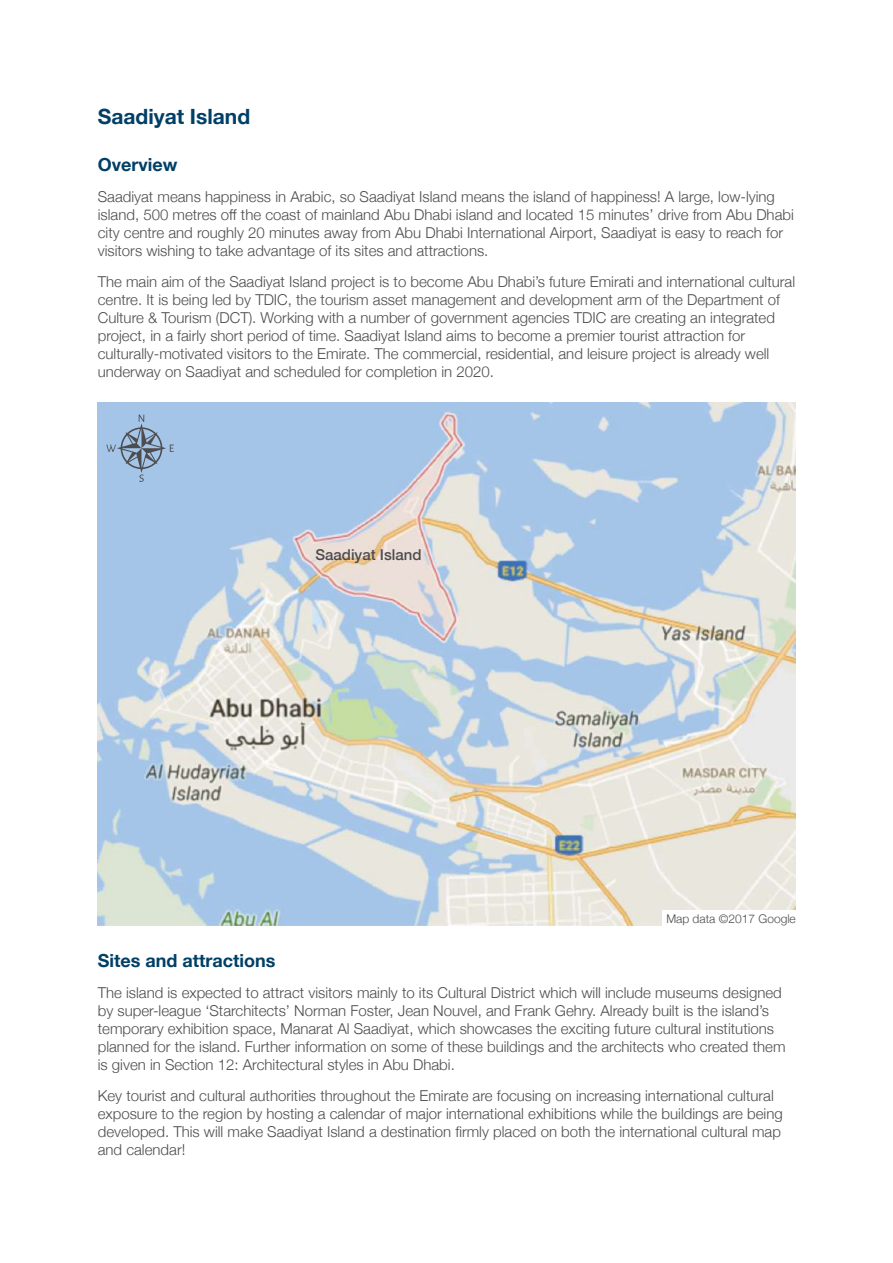
<style>
.page{position:relative;width:893px;height:1263px;background:#fff}
.page>*{position:absolute;margin:0;border:0;box-sizing:border-box;transform-origin:0 0}
.t1{font:700 21px "Helvetica Neue";color:#003f66}
.t2{font:700 18px "Helvetica Neue";color:#003f66}
.t3{font:300 15px/18px "Helvetica Neue";color:#4d4d4f}
.t4{font:500 15px "Helvetica Neue";color:#4d4d4f}
.t5{font:300 12px "Helvetica Neue";color:#4d4d4f}
</style>
<div class="page">
<img style="left:98px;top:403px;width:697px;height:522px">
<svg style="left:106px;top:415px;width:68px;height:68px;background:#95b1cf"></svg>
<div style="left:662px;top:910px;width:137px;height:15px;background:#fff"></div>
<h1 class="t1" style="left:98px;top:100px;width:154px">Saadiyat Island</h1>
<p class="t2" style="left:98px;top:151px;width:81px">Overview</p>
<p class="t3" style="left:98px;top:187px;width:697px">Saadiyat means happiness in Arabic, so Saadiyat Island means the island of happiness! A large, low-lying island, 500 metres off the coast of mainland Abu Dhabi island and located 15 minutes’ drive from Abu Dhabi city centre and roughly 20 minutes away from Abu Dhabi International Airport, Saadiyat is easy to reach for visitors wishing to take advantage of its sites and attractions.</p>
<p class="t3" style="left:98px;top:271px;width:699px">The main aim of the Saadiyat Island project is to become Abu Dhabi’s future Emirati and international cultural centre. It is being led by TDIC, the tourism asset management and development arm of the Department of Culture &amp; Tourism (DCT). Working with a number of government agencies TDIC are creating an integrated project, in a fairly short period of time. Saadiyat Island aims to become a premier tourist attraction for culturally-motivated visitors to the Emirate. The commercial, residential, and leisure project is already well underway on Saadiyat and scheduled for completion in 2020.</p>
<p class="t4" style="left:315px;top:543px;width:108px">Saadiyat Island</p>
<p class="t5" style="left:666px;top:909px;width:131px">Map data ©2017 Google</p>
<p class="t2" style="left:98px;top:946px;width:179px">Sites and attractions</p>
<p class="t3" style="left:98px;top:982px;width:689px">The island is expected to attract visitors mainly to its Cultural District which will include museums designed by super-league ‘Starchitects’ Norman Foster, Jean Nouvel, and Frank Gehry. Already built is the island’s temporary exhibition space, Manarat Al Saadiyat, which showcases the exciting future cultural institutions planned for the island. Further information on some of these buildings and the architects who created them is given in Section 12: Architectural styles in Abu Dhabi.</p>
<p class="t3" style="left:98px;top:1085px;width:686px">Key tourist and cultural authorities throughout the Emirate are focusing on increasing international cultural exposure to the region by hosting a calendar of major international exhibitions while the buildings are being developed. This will make Saadiyat Island a destination firmly placed on both the international cultural map and calendar!</p>
</div>
